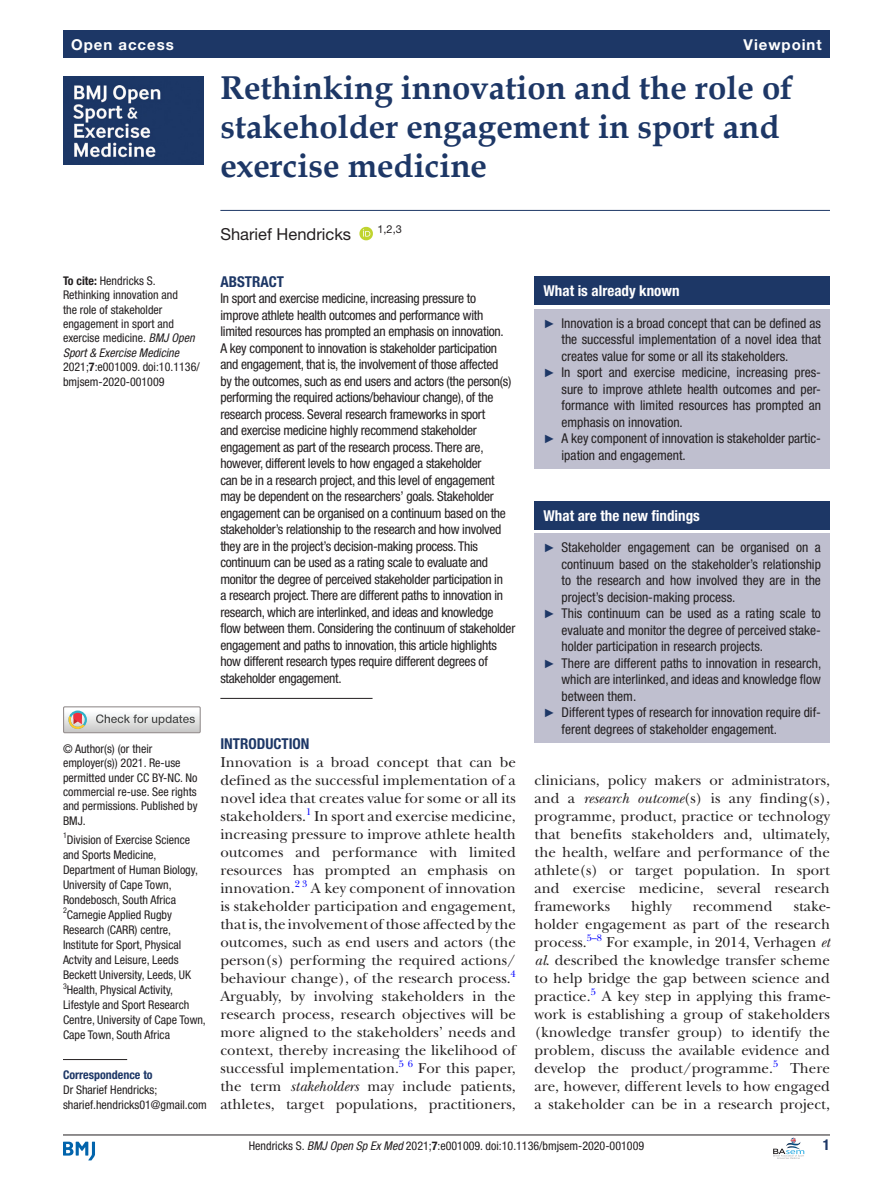
<style>
.page{position:relative;width:893px;height:1191px;background:#fff}
.page>*{position:absolute;margin:0;border:0;box-sizing:border-box;transform-origin:0 0}
.t1{font:700 33px/39px "Book Antiqua";color:#1d3766}
.t2{font:16.5px "Helvetica Neue LT Std";color:#231f20}
.t3{font:15px/18px "New Baskerville";color:#231f20;text-align:justify}
.t4{font:700 condensed 15px "Helvetica Neue LT Std";color:#fff}
.t5{font:700 condensed 15px "Helvetica Neue LT Std";color:#1d3766}
.t6{font:700 15px "Helvetica Neue LT Std";letter-spacing:.065em;color:#fff}
.t7{font:condensed 13.5px/16.5px "Helvetica Neue LT Std";letter-spacing:-.02em;color:#231f20}
.t8{font:condensed 13.5px "Helvetica Neue LT Std";color:#231f20}
.t9{font:condensed 12px/14.4px "Helvetica Neue LT Std";color:#231f20}
.t10{font:700 condensed 12px "Helvetica Neue LT Std";color:#1d3766}
.t11{font:10.95px "Helvetica Neue LT Std";color:#231f20}
.t12{font:9.9px "New Baskerville";color:#00f}
.t13{font:condensed 7.95px "Helvetica Neue LT Std";color:#231f20}
.s1{font-weight:700}
.s2{font-style:italic}
.s3{font-family:"Arial";font-stretch:normal;font-size:12px;color:#1d3766}
</style>
<div class="page">
<hr style="left:63px;top:1134px;width:767px;height:1px;background:#231f20">
<svg style="left:63px;top:1141px;width:32px;height:19px"></svg>
<svg style="left:773px;top:1137px;width:31px;height:22px"></svg>
<div style="left:63px;top:31px;width:767px;height:27px;background:#1d3766"></div>
<hr style="left:220px;top:210px;width:610px;height:1px;background:#1d3766">
<svg style="left:359px;top:227px;width:14px;height:13px"></svg>
<hr style="left:63px;top:1059px;width:64px;height:1px;background:#231f20">
<div style="left:63px;top:706px;width:138px;height:27px;border:1px solid #969090"></div>
<svg style="left:64px;top:707px;width:136px;height:25px"></svg>
<img style="left:63px;top:77px;width:140px;height:88px">
<hr style="left:220px;top:698px;width:153px;height:1px;background:#231f20">
<div style="left:535px;top:276px;width:295px;height:29px;background:#1d3766"></div>
<div style="left:535px;top:309px;width:295px;height:159px;background:#bfbfcf"></div>
<div style="left:535px;top:501px;width:295px;height:28px;background:#1d3766"></div>
<div style="left:535px;top:533px;width:295px;height:210px;background:#bfbfcf"></div>
<p class="t6" style="left:71px;top:35px;width:104px">Open access</p>
<p class="t6" style="left:744px;top:35px;width:80px">Viewpoint</p>
<h1 class="t1" style="left:220px;top:68px;width:574px">Rethinking innovation and the role of stakeholder engagement in sport and exercise medicine</h1>
<p class="t2" style="left:220px;top:225px;width:132px">Sharief Hendricks</p>
<p class="t11" style="left:377px;top:222px;width:26px">1,2,3</p>
<p class="t9" style="left:63px;top:273px;width:138px"><span class="s1">To cite:</span> Hendricks S.<br>Rethinking innovation and<br>the role of stakeholder engagement in sport and exercise medicine. <span class="s2">BMJ Open<br>Sport &amp; Exercise Medicine<br></span>2021;<span class="s1">7</span>:e001009. doi:10.1136/ bmjsem-2020-001009</p>
<p class="t9" style="left:63px;top:741px;width:136px">© Author(s) (or their employer(s)) 2021. Re-use permitted under CC BY-NC. No commercial re-use. See rights and permissions. Published by<br>BMJ.</p>
<p class="t13" style="left:63px;top:831px;width:5px">1</p>
<p class="t9" style="left:63px;top:832px;width:137px;line-height:15px;text-indent:4px">Division of Exercise Science and Sports Medicine,<br>Department of Human Biology,<br>University of Cape Town,<br>Rondebosch, South Africa</p>
<p class="t13" style="left:63px;top:906px;width:5px">2</p>
<p class="t9" style="left:63px;top:907px;width:130px;line-height:15px;text-indent:4px">Carnegie Applied Rugby<br>Research (CARR) centre,<br>Institute for Sport, Physical<br>Actvity and Leisure, Leeds<br>Beckett University, Leeds, UK</p>
<p class="t13" style="left:63px;top:981px;width:5px">3</p>
<p class="t9" style="left:63px;top:982px;width:144px;line-height:15px;text-indent:4px">Health, Physical Activity,<br>Lifestyle and Sport Research<br>Centre, University of Cape Town,<br>Cape Town, South Africa</p>
<p class="t10" style="left:63px;top:1068px;width:91px">Correspondence to</p>
<p class="t9" style="left:63px;top:1082px;width:145px;line-height:15px">Dr Sharief Hendricks; sharief.hendricks01@gmail.com</p>
<p class="t5" style="left:220px;top:272px;width:65px">ABSTRACT</p>
<p class="t7" style="left:220px;top:290px;width:296px">In sport and exercise medicine, increasing pressure to improve athlete health outcomes and performance with limited resources has prompted an emphasis on innovation.<br>A key component to innovation is stakeholder participation and engagement, that is, the involvement of those affected<br>by the outcomes, such as end users and actors (the person(s) performing the required actions/behaviour change), of the research process. Several research frameworks in sport<br>and exercise medicine highly recommend stakeholder engagement as part of the research process. There are, however, different levels to how engaged a stakeholder<br>can be in a research project, and this level of engagement may be dependent on the researchers’ goals. Stakeholder engagement can be organised on a continuum based on the stakeholder’s relationship to the research and how involved they are in the project’s decision-making process. This continuum can be used as a rating scale to evaluate and monitor the degree of perceived stakeholder participation in<br>a research project. There are different paths to innovation in research, which are interlinked, and ideas and knowledge flow between them. Considering the continuum of stakeholder engagement and paths to innovation, this article highlights how different research types require different degrees of stakeholder engagement.</p>
<p class="t5" style="left:220px;top:735px;width:91px">INTRODUCTION</p>
<p class="t3" style="left:220px;top:753px;width:297px">Innovation is a broad concept that can be defined as the successful implementation of a novel idea that creates value for some or all its stakeholders.</p>
<p class="t12" style="left:306px;top:805px;width:7px">1</p>
<p class="t3" style="left:220px;top:807px;width:297px;text-indent:94px">In sport and exercise medicine, increasing pressure to improve athlete health outcomes and performance with limited resources has prompted an emphasis on innovation.</p>
<p class="t12" style="left:295px;top:877px;width:14px">2 3</p>
<p class="t3" style="left:220px;top:879px;width:297px;text-indent:91px">A key component of innovation is stakeholder participation and engagement, that is, the involvement of those affected by the outcomes, such as end users and actors (the person(s) performing the required actions/ behaviour change), of the research process.</p>
<p class="t12" style="left:511px;top:967px;width:7px">4</p>
<p class="t3" style="left:220px;top:987px;width:297px">Arguably, by involving stakeholders in the research process, research objectives will be more aligned to the stakeholders’ needs and context, thereby increasing the likelihood of successful implementation.<sup>5</sup> <sup>6</sup> For this paper, the term <span class="s2">stakeholders</span> may include patients, athletes, target populations, practitioners,</p>
<p class="t4" style="left:544px;top:281px;width:138px">What is already known</p>
<p class="t8" style="left:544px;top:315px;width:279px"><span class="s3">►</span> Innovation is a broad concept that can be defined as</p>
<p class="t8" style="left:562px;top:331px;width:261px">the successful implementation of a novel idea that</p>
<p class="t8" style="left:562px;top:348px;width:228px">creates value for some or all its stakeholders.</p>
<p class="t8" style="left:544px;top:364px;width:279px"><span class="s3">►</span> In sport and exercise medicine, increasing pres-</p>
<p class="t8" style="left:562px;top:381px;width:261px">sure to improve athlete health outcomes and per-</p>
<p class="t8" style="left:562px;top:397px;width:261px">formance with limited resources has prompted an</p>
<p class="t8" style="left:562px;top:414px;width:123px">emphasis on innovation.</p>
<p class="t8" style="left:544px;top:430px;width:279px"><span class="s3">►</span> A key component of innovation is stakeholder partic-</p>
<p class="t8" style="left:562px;top:447px;width:126px">ipation and engagement.</p>
<p class="t4" style="left:544px;top:506px;width:158px">What are the new findings</p>
<p class="t8" style="left:544px;top:539px;width:279px"><span class="s3">►</span> Stakeholder engagement can be organised on a</p>
<p class="t8" style="left:562px;top:556px;width:261px">continuum based on the stakeholder’s relationship</p>
<p class="t8" style="left:562px;top:572px;width:261px">to the research and how involved they are in the</p>
<p class="t8" style="left:562px;top:589px;width:175px">project’s decision-making process.</p>
<p class="t8" style="left:544px;top:605px;width:279px"><span class="s3">►</span> This continuum can be used as a rating scale to</p>
<p class="t8" style="left:562px;top:622px;width:261px">evaluate and monitor the degree of perceived stake-</p>
<p class="t8" style="left:562px;top:638px;width:203px">holder participation in research projects.</p>
<p class="t8" style="left:544px;top:655px;width:279px"><span class="s3">►</span> There are different paths to innovation in research,</p>
<p class="t8" style="left:562px;top:671px;width:261px">which are interlinked, and ideas and knowledge flow</p>
<p class="t8" style="left:562px;top:688px;width:76px">between them.</p>
<p class="t8" style="left:544px;top:704px;width:279px"><span class="s3">►</span> Different types of research for innovation require dif-</p>
<p class="t8" style="left:562px;top:721px;width:217px">ferent degrees of stakeholder engagement.</p>
<p class="t3" style="left:535px;top:771px;width:297px">clinicians, policy makers or administrators, and a <span class="s2">research outcome</span>(s) is any finding(s), programme, product, practice or technology that benefits stakeholders and, ultimately, the health, welfare and performance of the athlete(s) or target population. In sport and exercise medicine, several research frameworks</p>
<p class="t3" style="left:535px;top:897px;width:297px;text-indent:259px">stake&shy;holder engagement as part of the research process.</p>
<p class="t3" style="left:631px;top:897px;width:42px">highly</p>
<p class="t3" style="left:693px;top:897px;width:81px">recommend</p>
<p class="t12" style="left:587px;top:931px;width:17px">5–8</p>
<p class="t3" style="left:535px;top:933px;width:297px;text-indent:72px">For example, in 2014, Verhagen <span class="s2">et al</span>. described the knowledge transfer scheme to help bridge the gap between science and practice.</p>
<p class="t12" style="left:591px;top:985px;width:7px">5</p>
<p class="t3" style="left:535px;top:987px;width:297px;text-indent:67px">A key step in applying this frame&shy;work is establishing a group of stakeholders (knowledge transfer group) to identify the problem, discuss the available evidence and develop the product/programme.</p>
<p class="t12" style="left:773px;top:1057px;width:7px">5</p>
<p class="t3" style="left:535px;top:1059px;width:297px;text-indent:255px">There are, however, different levels to how engaged a stakeholder can be in a research project,</p>
<p class="t9" style="left:249px;top:1138px;width:397px">Hendricks S. <span class="s2">BMJ Open Sp Ex Med</span> 2021;<span class="s1">7</span>:e001009. doi:10.1136/bmjsem-2020-001009</p>
<p class="t5" style="left:823px;top:1135px;width:9px">1</p>
</div>
